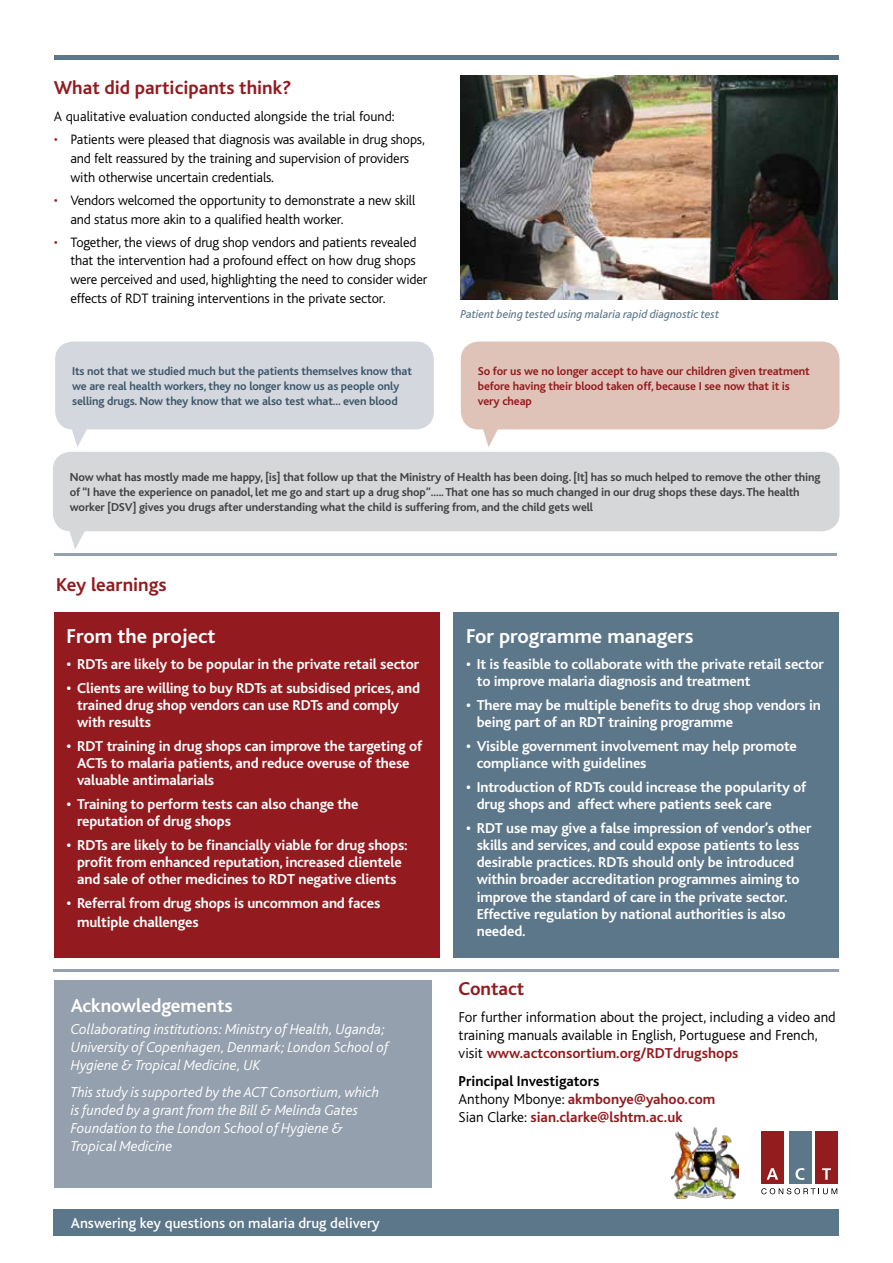
<style>
.page{position:relative;width:893px;height:1263px;background:#fff}
.page>*{position:absolute;margin:0;border:0;box-sizing:border-box;transform-origin:0 0}
.t1{font:700 21px "Bliss";color:#fff}
.t2{font:700 19.5px "Bliss";color:#931b1f}
.t3{font:700 19.5px "Bliss";color:#fff}
.t4{font:700 15px/17.2px "Bliss";letter-spacing:-.01em;color:#fff}
.t5{font:italic 300 15px/18px "Bliss";color:#fff}
.t6{font:300 15px/18px "Bliss";color:#000}
.t7{font:700 15px/18px "Bliss";color:#931b1f}
.t8{font:500 15px "Bliss";color:#fff}
.t9{font:300 14.25px/18.8px "Bliss";letter-spacing:-.01em;color:#000}
.t10{font:700 12px/15px "Bliss";letter-spacing:-.01em;color:#414042}
.t11{font:700 12px/15px "Bliss";letter-spacing:-.01em;color:#3d576a}
.t12{font:700 12px/15px "Bliss";letter-spacing:-.01em;color:#931b1f}
.t13{font:italic 12px "Bliss";color:#5c768a}
.s1{color:#931b1f}
.s2{font-weight:700;color:#931b1f}
.s3{color:#000}
.s4{font-weight:300;color:#000}
</style>
<div class="page">
<div style="left:762px;top:1132px;width:22px;height:52px;background:#931c1f"></div>
<div style="left:815px;top:1132px;width:23px;height:52px;background:#931c1f"></div>
<div style="left:789px;top:1132px;width:22px;height:52px;background:#5c768a"></div>
<svg style="left:767px;top:1168px;width:11px;height:11px"></svg>
<svg style="left:822px;top:1168px;width:9px;height:12px"></svg>
<svg style="left:795px;top:1168px;width:9px;height:12px"></svg>
<svg style="left:761px;top:1188px;width:76px;height:6px"></svg>
<img style="left:672px;top:1127px;width:66px;height:72px">
<svg style="left:478px;top:429px;width:29px;height:18px"></svg>
<div style="left:54px;top:1209px;width:785px;height:26px;background:#5c768a"></div>
<div style="left:54px;top:55px;width:784px;height:5px;background:#5c768a"></div>
<div style="left:54px;top:980px;width:378px;height:207px;background:#94a0ae"></div>
<hr style="left:54px;top:554px;width:782px;height:2px;background:#94a0ae">
<hr style="left:54px;top:969px;width:785px;height:3px;background:#94a0ae">
<img style="left:461px;top:76px;width:377px;height:224px">
<div style="left:54px;top:612px;width:386px;height:346px;background:#931b1f"></div>
<div style="left:453px;top:612px;width:386px;height:346px;background:#5c768a"></div>
<div style="left:461px;top:342px;width:378px;height:87px;background:#e0c3b8;border-radius:18px"></div>
<svg style="left:67px;top:428px;width:29px;height:19px"></svg>
<div style="left:55px;top:342px;width:379px;height:87px;background:#d4d7dd;border-radius:18px"></div>
<svg style="left:64px;top:530px;width:29px;height:19px"></svg>
<div style="left:53px;top:452px;width:786px;height:79px;background:#d5d7d8;border-radius:18px"></div>
<h2 class="t2" style="left:54px;top:78px;width:239px">What did participants think?</h2>
<p class="t9" style="left:54px;top:108px;width:342px">A qualitative evaluation conducted alongside the trial found:</p>
<p class="t9" style="left:70px;top:131px;width:356px;text-indent:-17px"><span class="s1">•</span> Patients were pleased that diagnosis was available in drug shops, and felt reassured by the training and supervision of providers with otherwise uncertain credentials.</p>
<p class="t9" style="left:70px;top:191px;width:346px;text-indent:-17px"><span class="s1">•</span> Vendors welcomed the opportunity to demonstrate a new skill and status more akin to a qualified health worker.</p>
<p class="t9" style="left:70px;top:233px;width:358px;text-indent:-17px"><span class="s1">•</span> Together, the views of drug shop vendors and patients revealed that the intervention had a profound effect on how drug shops were perceived and used, highlighting the need to consider wider effects of RDT training interventions in the private sector.</p>
<p class="t11" style="left:72px;top:364px;width:341px">Its not that we studied much but the patients themselves know that we are real health workers, they no longer know us as people only selling drugs. Now they know that we also test what... even blood</p>
<p class="t13" style="left:460px;top:308px;width:260px">Patient being tested using malaria rapid diagnostic test</p>
<p class="t12" style="left:478px;top:364px;width:333px">So for us we no longer accept to have our children given treatment before having their blood taken off, because I see now that it is very cheap</p>
<p class="t10" style="left:70px;top:470px;width:752px">Now what has mostly made me happy, [is] that follow up that the Ministry of Health has been doing. [It] has so much helped to remove the other thing of “I have the experience on panadol, let me go and start up a drug shop”..... That one has so much changed in our drug shops these days. The health worker [DSV] gives you drugs after understanding what the child is suffering from, and the child gets well</p>
<h2 class="t2" style="left:56px;top:575px;width:112px">Key learnings</h2>
<h1 class="t1" style="left:67px;top:626px;width:150px">From the project</h1>
<p class="t4" style="left:67px;top:656px;width:354px">• RDTs are likely to be popular in the private retail sector</p>
<p class="t4" style="left:77px;top:680px;width:344px;text-indent:-10px">• Clients are willing to buy RDTs at subsidised prices, and trained drug shop vendors can use RDTs and comply with results</p>
<p class="t4" style="left:77px;top:738px;width:347px;text-indent:-10px">• RDT training in drug shops can improve the targeting of<br>ACTs to malaria patients, and reduce overuse of these valuable antimalarials</p>
<p class="t4" style="left:77px;top:796px;width:283px;text-indent:-10px">• Training to perform tests can also change the reputation of drug shops</p>
<p class="t4" style="left:67px;top:837px;width:342px;text-align:center">• RDTs are likely to be financially viable for drug shops: profit from enhanced reputation, increased clientele and sale of other medicines to RDT negative clients</p>
<p class="t4" style="left:77px;top:894px;width:305px;line-height:18.8px;text-indent:-10px">• Referral from drug shops is uncommon and faces multiple challenges</p>
<h2 class="t3" style="left:71px;top:995px;width:163px">Acknowledgements</h2>
<p class="t5" style="left:71px;top:1021px;width:319px">Collaborating institutions: Ministry of Health, Uganda;<br>University of Copenhagen, Denmark; London School of<br>Hygiene &amp; Tropical Medicine, UK</p>
<p class="t5" style="left:71px;top:1083px;width:310px">This study is supported by the ACT Consortium, which is funded by a grant from the Bill &amp; Melinda Gates Foundation to the London School of Hygiene &amp; Tropical Medicine</p>
<p class="t8" style="left:71px;top:1215px;width:310px">Answering key questions on malaria drug delivery</p>
<h1 class="t1" style="left:466px;top:626px;width:229px">For programme managers</h1>
<p class="t4" style="left:477px;top:656px;width:349px;text-indent:-10px">• It is feasible to collaborate with the private retail sector to improve malaria diagnosis and treatment</p>
<p class="t4" style="left:477px;top:697px;width:346px;text-indent:-10px">• There may be multiple benefits to drug shop vendors in being part of an RDT training programme</p>
<p class="t4" style="left:477px;top:738px;width:322px;text-indent:-10px">• Visible government involvement may help promote compliance with guidelines</p>
<p class="t4" style="left:477px;top:779px;width:331px;text-indent:-10px">• Introduction of RDTs could increase the popularity of drug shops and affect where patients seek care</p>
<p class="t4" style="left:477px;top:819px;width:336px;text-indent:-10px">• RDT use may give a false impression of vendor’s other skills and services, and could expose patients to less desirable practices. RDTs should only be introduced within broader accreditation programmes aiming to improve the standard of care in the private sector.<br>Effective regulation by national authorities is also needed.</p>
<h2 class="t2" style="left:459px;top:978px;width:67px">Contact</h2>
<p class="t6" style="left:459px;top:1008px;width:379px">For further information about the project, including a video and training manuals available in English, Portuguese and French, visit <span class="s2">www.actconsortium.org/RDTdrugshops</span></p>
<p class="t7" style="left:459px;top:1072px;width:258px"><span class="s3">Principal Investigators<br></span><span class="s4">Anthony Mbonye:</span> akmbonye@yahoo.com<br><span class="s4">Sian Clarke:</span> sian.clarke@lshtm.ac.uk</p>
</div>
